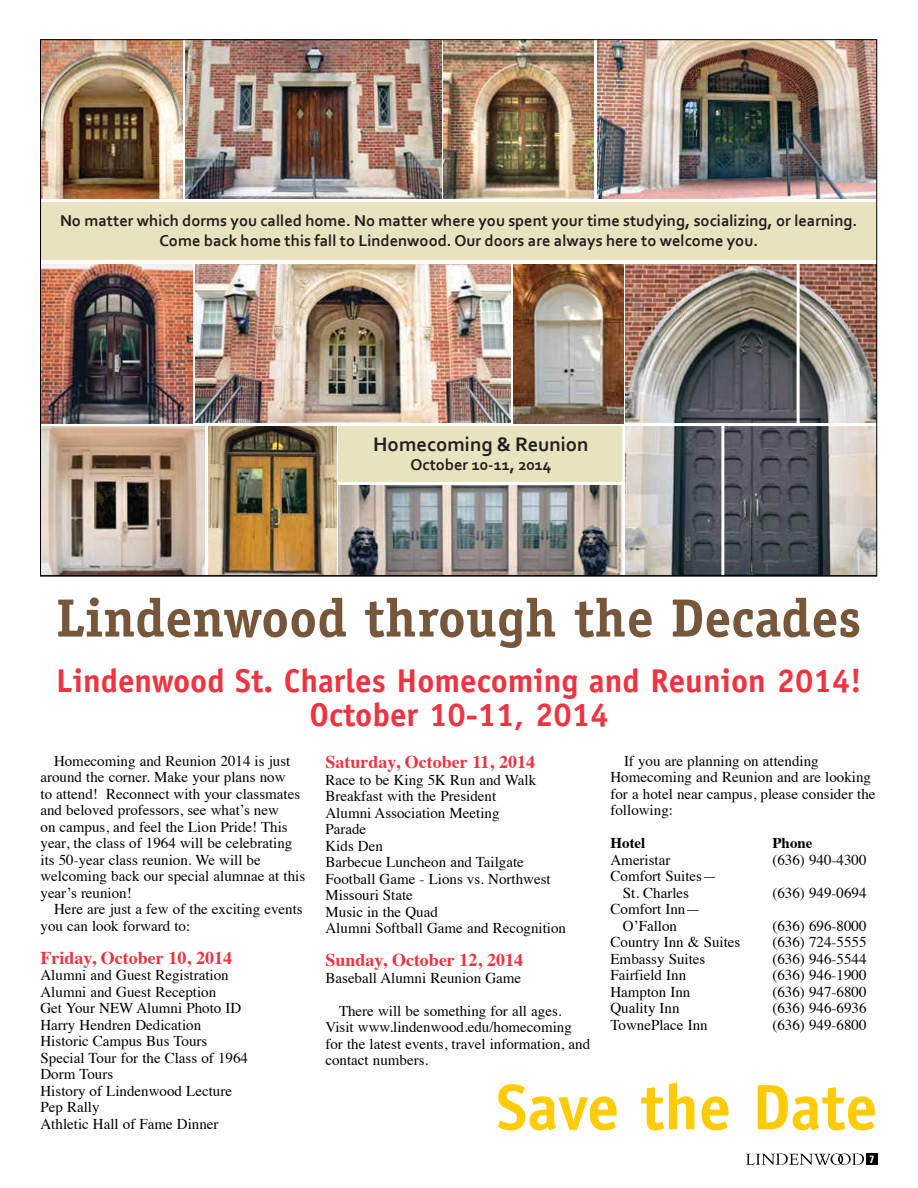
<style>
.page{position:relative;width:918px;height:1188px;background:#fff}
.page>*{position:absolute;margin:0;border:0;box-sizing:border-box;transform-origin:0 0}
.t1{font:700 64.5px "Officina Sans Std";color:#ffcb05}
.t2{font:700 54px "Officina Serif Std";color:#77573b}
.t3{font:700 33px/34.5px "Officina Sans Std";color:#ee3341;text-align:center}
.t4{font:700 20.55px "Corbel";color:#231f20}
.t5{font:700 18px "Times";color:#ee3341}
.t6{font:700 16.35px/19.6px "Corbel";color:#231f20;text-align:center}
.t7{font:15px/16.5px "Times";color:#000}
.t8{font:700 15px "Times";color:#000}
.t9{font:700 condensed 10.5px "Univers LT Std";color:#fff}
</style>
<div class="page">
<svg style="left:746px;top:1154px;width:118px;height:11px"></svg>
<div style="left:866px;top:1154px;width:11px;height:11px;background:#000"></div>
<img style="left:42px;top:264px;width:151px;height:159px">
<img style="left:514px;top:264px;width:109px;height:159px">
<img style="left:195px;top:264px;width:316px;height:159px">
<img style="left:598px;top:41px;width:277px;height:157px">
<img style="left:185px;top:41px;width:256px;height:157px">
<img style="left:42px;top:41px;width:140px;height:157px">
<img style="left:444px;top:41px;width:150px;height:157px">
<div style="left:40px;top:202px;width:837px;height:58px;background:#e7e3bf"></div>
<img style="left:626px;top:264px;width:249px;height:310px">
<hr style="left:626px;top:423px;width:251px;height:3px;background:#fff">
<hr style="left:721px;top:425px;width:3px;height:151px;background:#fff">
<hr style="left:797px;top:264px;width:3px;height:161px;background:#fff">
<img style="left:339px;top:485px;width:283px;height:89px">
<img style="left:42px;top:427px;width:163px;height:147px">
<img style="left:208px;top:426px;width:128px;height:148px">
<div style="left:339px;top:426px;width:283px;height:57px;background:#e7e3bf"></div>
<hr style="left:337px;top:482px;width:288px;height:3px;background:#fff">
<hr style="left:40px;top:576px;width:837px;height:1px;background:#000">
<p class="t6" style="left:60px;top:211px;width:799px">No matter which dorms you called home. No matter where you spent your time studying, socializing, or learning.<br>Come back home this fall to Lindenwood. Our doors are always here to welcome you.</p>
<h3 class="t4" style="left:373px;top:431px;width:217px">Homecoming &amp; Reunion</h3>
<p class="t6" style="left:410px;top:454px;width:143px">October 10-11, 2014</p>
<h2 class="t2" style="left:56px;top:584px;width:807px">Lindenwood through the Decades</h2>
<h3 class="t3" style="left:56px;top:663px;width:807px">Lindenwood St. Charles Homecoming and Reunion 2014!<br>October 10-11, 2014</h3>
<p class="t7" style="left:40px;top:751px;width:266px;text-indent:14px">Homecoming and Reunion 2014 is just around the corner. Make your plans now<br>to attend! Reconnect with your classmates and beloved professors, see what’s new<br>on campus, and feel the Lion Pride! This year, the class of 1964 will be celebrating its 50-year class reunion. We will be welcoming back our special alumnae at this year’s reunion!</p>
<p class="t7" style="left:40px;top:900px;width:264px;text-indent:14px">Here are just a few of the exciting events you can look forward to:</p>
<p class="t5" style="left:40px;top:940px;width:193px">Friday, October 10, 2014</p>
<p class="t7" style="left:40px;top:966px;width:209px">Alumni and Guest Registration<br>Alumni and Guest Reception<br>Get Your NEW Alumni Photo ID<br>Harry Hendren Dedication<br>Historic Campus Bus Tours<br>Special Tour for the Class of 1964<br>Dorm Tours<br>History of Lindenwood Lecture<br>Pep Rally<br>Athletic Hall of Fame Dinner</p>
<p class="t5" style="left:326px;top:745px;width:211px">Saturday, October 11, 2014</p>
<p class="t7" style="left:326px;top:770px;width:242px">Race to be King 5K Run and Walk<br>Breakfast with the President<br>Alumni Association Meeting<br>Parade<br>Kids Den<br>Barbecue Luncheon and Tailgate<br>Football Game - Lions vs. Northwest<br>Missouri State<br>Music in the Quad<br>Alumni Softball Game and Recognition</p>
<p class="t5" style="left:326px;top:943px;width:199px">Sunday, October 12, 2014</p>
<p class="t7" style="left:326px;top:968px;width:197px">Baseball Alumni Reunion Game</p>
<p class="t7" style="left:326px;top:1001px;width:266px;text-indent:14px">There will be something for all ages.<br>Visit www.lindenwood.edu/homecoming for the latest events, travel information, and contact numbers.</p>
<p class="t7" style="left:610px;top:751px;width:267px;text-indent:14px">If you are planning on attending<br>Homecoming and Reunion and are looking for a hotel near campus, please consider the following:</p>
<p class="t8" style="left:610px;top:829px;width:36px">Hotel</p>
<p class="t8" style="left:772px;top:829px;width:42px">Phone</p>
<p class="t7" style="left:610px;top:850px;width:61px">Ameristar</p>
<p class="t7" style="left:772px;top:850px;width:96px">(636) 940-4300</p>
<p class="t7" style="left:623px;top:867px;width:96px;text-indent:-12px">Comfort Suites—<br>St. Charles</p>
<p class="t7" style="left:772px;top:883px;width:96px">(636) 949-0694</p>
<p class="t7" style="left:623px;top:900px;width:79px;text-indent:-12px">Comfort Inn—<br>O’Fallon</p>
<p class="t7" style="left:772px;top:916px;width:96px">(636) 696-8000</p>
<p class="t7" style="left:610px;top:933px;width:131px">Country Inn &amp; Suites</p>
<p class="t7" style="left:772px;top:933px;width:96px">(636) 724-5555</p>
<p class="t7" style="left:610px;top:949px;width:96px">Embassy Suites</p>
<p class="t7" style="left:772px;top:949px;width:96px">(636) 946-5544</p>
<p class="t7" style="left:610px;top:966px;width:77px">Fairfield Inn</p>
<p class="t7" style="left:772px;top:966px;width:96px">(636) 946-1900</p>
<p class="t7" style="left:610px;top:982px;width:81px">Hampton Inn</p>
<p class="t7" style="left:772px;top:982px;width:96px">(636) 947-6800</p>
<p class="t7" style="left:610px;top:999px;width:71px">Quality Inn</p>
<p class="t7" style="left:772px;top:999px;width:96px">(636) 946-6936</p>
<p class="t7" style="left:610px;top:1015px;width:99px">TownePlace Inn</p>
<p class="t7" style="left:772px;top:1015px;width:96px">(636) 949-6800</p>
<h1 class="t1" style="left:496px;top:1067px;width:383px">Save the Date</h1>
<p class="t9" style="left:870px;top:1153px;width:6px">7</p>
</div>
